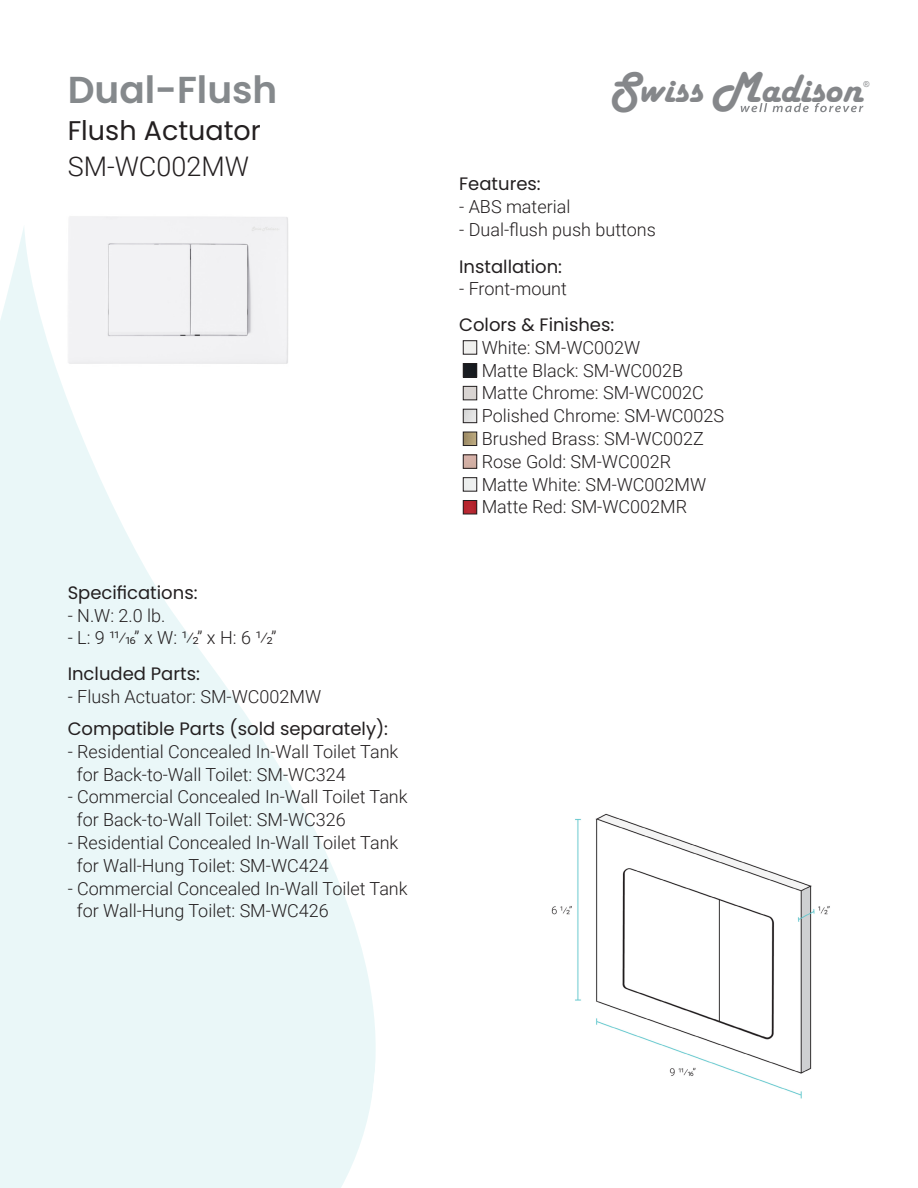
<style>
.page{position:relative;width:918px;height:1188px;background:#fff}
.page>*{position:absolute;margin:0;border:0;box-sizing:border-box;transform-origin:0 0}
.t1{font:41.1px "Harlow Solid";color:#85878a}
.t2{font:600 37.5px "Poppins";color:#85898c}
.t3{font:27px "Poppins";color:#231f20}
.t4{font:300 27px "Roboto";color:#231f20}
.t5{font:300 18px "Roboto";color:#231f20}
.t6{font:18px "Poppins";color:#231f20}
.t7{font:8.1px "Arial";color:#85878a}
.s1{font-size:45px}
</style>
<div class="page">
<svg style="left:0;top:225px;width:376px;height:963px;fill:#eaf7f8"></svg>
<svg style="left:741px;top:103px;width:122px;height:9px"></svg>
<img style="left:551px;top:813px;width:279px;height:286px">
<div style="left:463px;top:341px;width:14px;height:13px;border:1px solid #231f20"></div>
<img style="left:465px;top:365px;width:10px;height:10px">
<div style="left:463px;top:363px;width:14px;height:14px;border:1px solid #231f20"></div>
<div style="left:463px;top:386px;width:14px;height:14px;border:1px solid #231f20"></div>
<div style="left:463px;top:409px;width:14px;height:14px;border:1px solid #231f20"></div>
<img style="left:465px;top:434px;width:10px;height:10px">
<div style="left:463px;top:432px;width:14px;height:14px;border:1px solid #231f20"></div>
<div style="left:463px;top:455px;width:14px;height:14px;border:1px solid #231f20"></div>
<div style="left:463px;top:477px;width:14px;height:14px;border:1px solid #231f20"></div>
<img style="left:465px;top:502px;width:10px;height:10px">
<div style="left:463px;top:500px;width:14px;height:14px;border:1px solid #231f20"></div>
<p class="t2" style="left:68px;top:68px;width:211px">Dual-Flush</p>
<p class="t3" style="left:68px;top:114px;width:195px">Flush Actuator</p>
<p class="t4" style="left:68px;top:148px;width:183px">SM-WC002MW</p>
<p class="t6" style="left:68px;top:582px;width:131px">Specifications:</p>
<p class="t5" style="left:68px;top:603px;width:99px">- N.W: 2.0 lb.</p>
<p class="t5" style="left:68px;top:625px;width:210px">- L: 9 11/16” x W: 1/2” x H: 6 1/2”</p>
<p class="t6" style="left:68px;top:663px;width:134px">Included Parts:</p>
<p class="t5" style="left:68px;top:684px;width:255px">- Flush Actuator: SM-WC002MW</p>
<p class="t6" style="left:68px;top:718px;width:322px">Compatible Parts (sold separately):</p>
<p class="t5" style="left:68px;top:739px;width:332px">- Residential Concealed In-Wall Toilet Tank</p>
<p class="t5" style="left:77px;top:762px;width:271px">for Back-to-Wall Toilet: SM-WC324</p>
<p class="t5" style="left:68px;top:784px;width:341px">- Commercial Concealed In-Wall Toilet Tank</p>
<p class="t5" style="left:77px;top:807px;width:271px">for Back-to-Wall Toilet: SM-WC326</p>
<p class="t5" style="left:68px;top:830px;width:332px">- Residential Concealed In-Wall Toilet Tank</p>
<p class="t5" style="left:77px;top:853px;width:254px">for Wall-Hung Toilet: SM-WC424</p>
<p class="t5" style="left:68px;top:876px;width:341px">- Commercial Concealed In-Wall Toilet Tank</p>
<p class="t5" style="left:77px;top:898px;width:254px">for Wall-Hung Toilet: SM-WC426</p>
<p class="t1" style="left:610px;top:66px;width:254px"><span class="s1">S</span>wiss <span class="s1">M</span>adison</p>
<p class="t7" style="left:864px;top:79px;width:8px">®</p>
<p class="t6" style="left:459px;top:174px;width:83px">Features:</p>
<p class="t5" style="left:459px;top:194px;width:113px">- ABS material</p>
<p class="t5" style="left:459px;top:217px;width:198px">- Dual-flush push buttons</p>
<p class="t6" style="left:459px;top:256px;width:104px">Installation:</p>
<p class="t5" style="left:459px;top:276px;width:109px">- Front-mount</p>
<p class="t6" style="left:459px;top:314px;width:157px">Colors &amp; Finishes:</p>
<p class="t5" style="left:482px;top:335px;width:160px">White: SM-WC002W</p>
<p class="t5" style="left:482px;top:358px;width:203px">Matte Black: SM-WC002B</p>
<p class="t5" style="left:482px;top:380px;width:224px">Matte Chrome: SM-WC002C</p>
<p class="t5" style="left:482px;top:403px;width:244px">Polished Chrome: SM-WC002S</p>
<p class="t5" style="left:482px;top:426px;width:224px">Brushed Brass: SM-WC002Z</p>
<p class="t5" style="left:482px;top:449px;width:191px">Rose Gold: SM-WC002R</p>
<p class="t5" style="left:482px;top:472px;width:226px">Matte White: SM-WC002MW</p>
<p class="t5" style="left:482px;top:494px;width:207px">Matte Red: SM-WC002MR</p>
</div>
